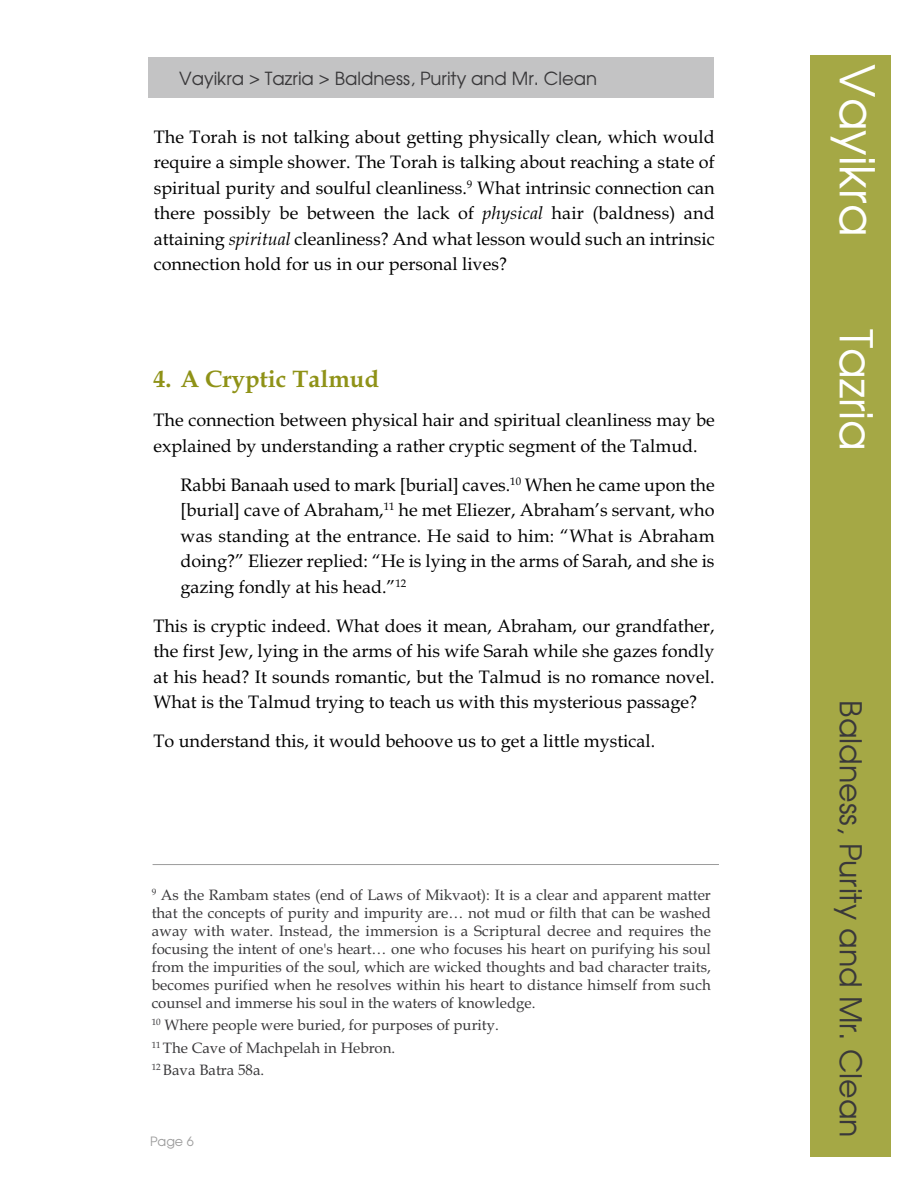
<style>
.page{position:relative;width:918px;height:1188px;background:#fff}
.page>*{position:absolute;margin:0;border:0;box-sizing:border-box;transform-origin:0 0}
.t1{font:47.7px "Avalon Plain";color:#fff}
.t2{font:45px "Avalon Plain";color:#fff}
.t3{font:30px "Avalon Plain";color:#39383a}
.t4{font:700 24px "Book Antiqua";color:#8f9217}
.t5{font:18px/25.5px "Book Antiqua";color:#000;text-align:justify}
.t6{font:18px "Avalon Plain";color:#39383a}
.t7{font:15px/18px "Book Antiqua";color:#39383a;text-align:justify}
.t8{font:12.75px "Avalon Plain";color:#9c9c9c}
.s1{font-style:italic}
</style>
<div class="page">
<div style="left:810px;top:55px;width:81px;height:1101px;background:#a5a845"></div>
<div style="left:148px;top:57px;width:566px;height:41px;background:#c3c3c4"></div>
<hr style="left:153px;top:864px;width:566px;height:1px;background:#9c9c9c">
<p class="t6" style="left:179px;top:68px;width:419px">Vayikra &gt; Tazria &gt; Baldness, Purity and Mr. Clean</p>
<h1 class="t1" style="left:884px;top:64px;width:174px;rotate:90deg">Vayikra</h1>
<p class="t5" style="left:154px;top:124px;width:563px">The Torah is not talking about getting physically clean, which would require a simple shower. The Torah is talking about reaching a state of spiritual purity and soulful cleanliness.<sup>9</sup> What intrinsic connection can there possibly be between the lack of <span class="s1">physical</span> hair (baldness) and attaining <span class="s1">spiritual</span> cleanliness? And what lesson would such an intrinsic connection hold for us in our personal lives?</p>
<h3 class="t4" style="left:154px;top:365px;width:227px">4. A Cryptic Talmud</h3>
<p class="t5" style="left:154px;top:407px;width:563px">The connection between physical hair and spiritual cleanliness may be explained by understanding a rather cryptic segment of the Talmud.</p>
<p class="t5" style="left:180px;top:472px;width:536px">Rabbi Banaah used to mark [burial] caves.<sup>10</sup> When he came upon the [burial] cave of Abraham,<sup>11</sup> he met Eliezer, Abraham’s servant, who was standing at the entrance. He said to him: “What is Abraham doing?” Eliezer replied: “He is lying in the arms of Sarah, and she is gazing fondly at his head.”<sup>12</sup></p>
<p class="t5" style="left:153px;top:613px;width:563px">This is cryptic indeed. What does it mean, Abraham, our grandfather, the first Jew, lying in the arms of his wife Sarah while she gazes fondly at his head? It sounds romantic, but the Talmud is no romance novel.<br>What is the Talmud trying to teach us with this mysterious passage?</p>
<p class="t5" style="left:153px;top:728px;width:503px">To understand this, it would behoove us to get a little mystical.</p>
<p class="t7" style="left:152px;top:885px;width:561px"><sup>9</sup> As the Rambam states (end of Laws of Mikvaot): It is a clear and apparent matter that the concepts of purity and impurity are… not mud or filth that can be washed away with water. Instead, the immersion is a Scriptural decree and requires the focusing the intent of one's heart… one who focuses his heart on purifying his soul from the impurities of the soul, which are wicked thoughts and bad character traits, becomes purified when he resolves within his heart to distance himself from such counsel and immerse his soul in the waters of knowledge.</p>
<p class="t7" style="left:152px;top:1014px;width:349px;line-height:22.5px;text-align:left"><sup>10</sup> Where people were buried, for purposes of purity.<br><sup>11</sup> The Cave of Machpelah in Hebron.<br><sup>12</sup> Bava Batra 58a.</p>
<p class="t8" style="left:150px;top:1134px;width:45px">Page 6</p>
<h2 class="t2" style="left:882px;top:329px;width:124px;rotate:90deg">Tazria</h2>
<h3 class="t3" style="left:868px;top:700px;width:439px;rotate:90deg">Baldness, Purity and Mr. Clean</h3>
</div>
